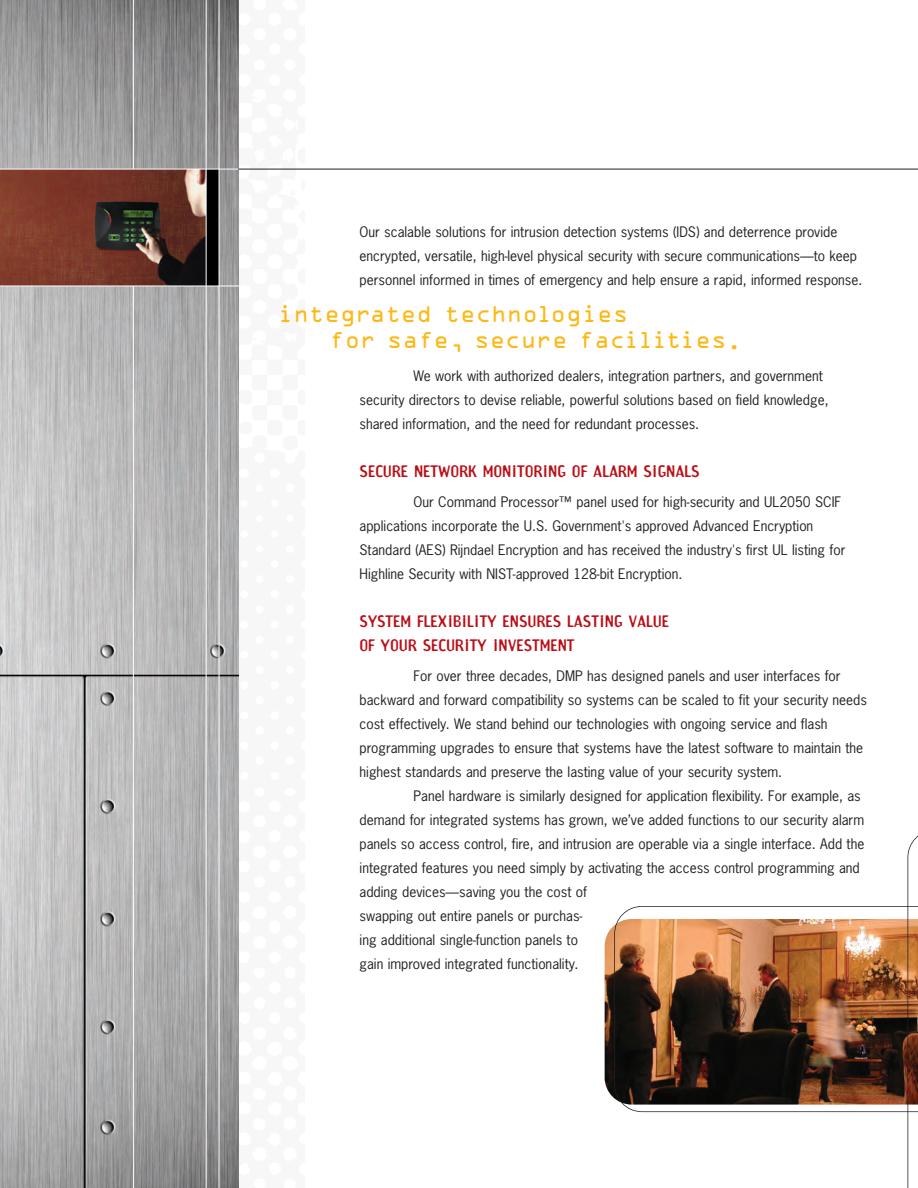
<style>
.page{position:relative;width:918px;height:1188px;background:#fff}
.page>*{position:absolute;margin:0;border:0;box-sizing:border-box;transform-origin:0 0}
.t1{font:21.6px/26px "OCRA";color:#fcb814}
.t2{font:15.6px/24px "Amoebia Sans";color:#bb1018}
.t3{font:13.65px/24px "News Gothic";color:#231f20}
</style>
<div class="page">
<img style="left:238px;top:0;width:67px;height:1188px">
<img style="left:605px;top:925px;width:9px;height:173px">
<img style="left:0;top:0;width:238px;height:1188px">
<hr style="left:133px;top:0;width:1px;height:1188px;background:#fff">
<img style="left:0;top:170px;width:206px;height:116px">
<div style="left:206px;top:169px;width:13px;height:117px;background:#000001"></div>
<hr style="left:0;top:169px;width:240px;height:1px;background:#fff">
<hr style="left:0;top:286px;width:241px;height:1px;background:#fff">
<hr style="left:206px;top:0;width:1px;height:1188px;background:#fff">
<img style="left:614px;top:906px;width:294px;height:206px">
<hr style="left:238px;top:169px;width:680px;height:1px;background:#231f20">
<svg style="left:908px;top:835px;width:10px;height:353px"></svg>
<hr style="left:219px;top:0;width:1px;height:1188px;background:#fff">
<p class="t3" style="left:360px;top:221px;width:504px">Our scalable solutions for intrusion detection systems (IDS) and deterrence provide encrypted, versatile, high-level physical security with secure communications—to keep personnel informed in times of emergency and help ensure a rapid, informed response.</p>
<h1 class="t1" style="left:329px;top:303px;width:414px;text-indent:-51px">integrated technologies<br>for safe, secure facilities.</h1>
<p class="t3" style="left:360px;top:365px;width:471px;text-indent:54px">We work with authorized dealers, integration partners, and government security directors to devise reliable, powerful solutions based on field knowledge, shared information, and the need for redundant processes.</p>
<p class="t2" style="left:360px;top:460px;width:341px">SECURE NETWORK MONITORING OF ALARM SIGNALS</p>
<p class="t3" style="left:360px;top:491px;width:487px;text-indent:54px">Our Command Processor™ panel used for high-security and UL2050 SCIF applications incorporate the U.S. Government's approved Advanced Encryption Standard (AES) Rijndael Encryption and has received the industry's first UL listing for Highline Security with NIST-approved 128-bit Encryption.</p>
<p class="t2" style="left:360px;top:610px;width:311px">SYSTEM FLEXIBILITY ENSURES LASTING VALUE<br>OF YOUR SECURITY INVESTMENT</p>
<p class="t3" style="left:360px;top:665px;width:509px;text-indent:54px">For over three decades, DMP has designed panels and user interfaces for backward and forward compatibility so systems can be scaled to fit your security needs cost effectively. We stand behind our technologies with ongoing service and flash programming upgrades to ensure that systems have the latest software to maintain the highest standards and preserve the lasting value of your security system.</p>
<p class="t3" style="left:360px;top:785px;width:506px;text-indent:54px">Panel hardware is similarly designed for application flexibility. For example, as demand for integrated systems has grown, we’ve added functions to our security alarm panels so access control, fire, and intrusion are operable via a single interface. Add the integrated features you need simply by activating the access control programming and adding devices—saving you the cost of<br>swapping out entire panels or purchas-<br>ing additional single-function panels to<br>gain improved integrated functionality.</p>
</div>
